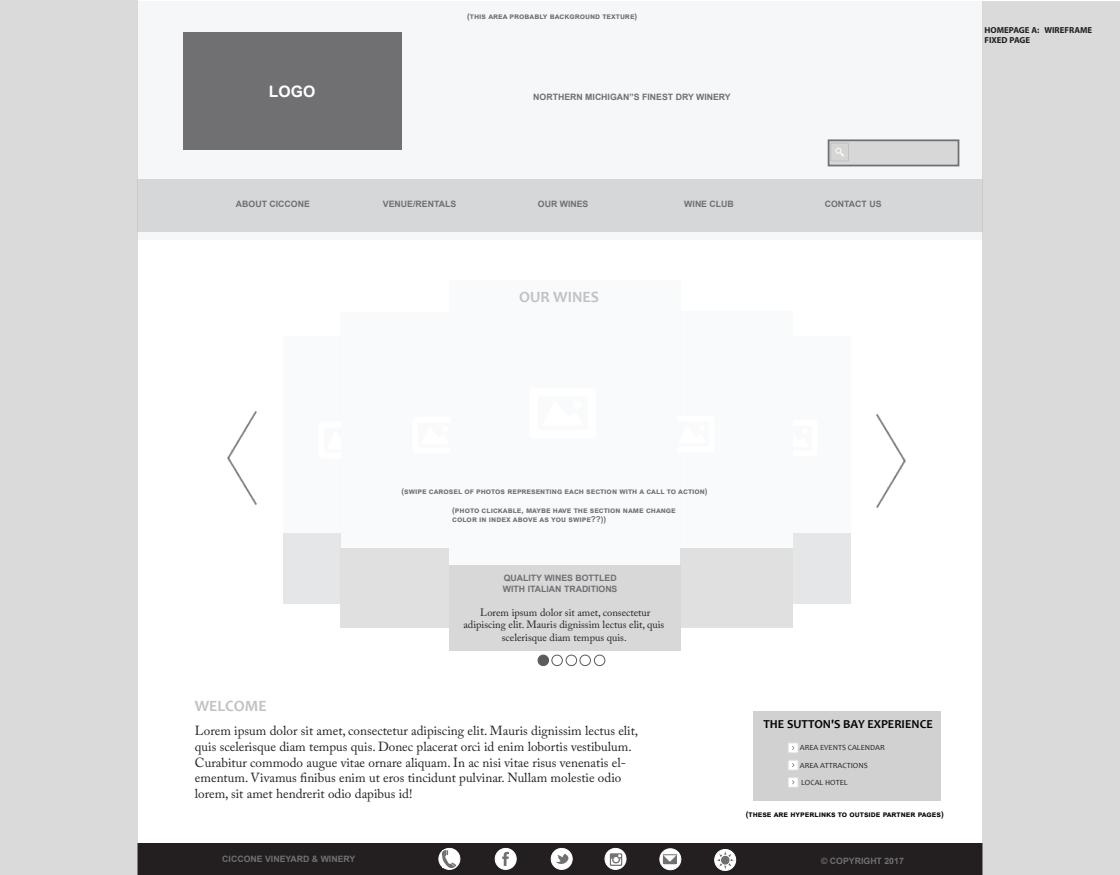
<style>
.page{position:relative;width:1120px;height:875px;background:#fff}
.page>*{position:absolute;margin:0;border:0;box-sizing:border-box;transform-origin:0 0}
.t1{font:700 15.75px "Candara";color:#c2c2c3}
.t2{font:700 15.75px "Arial";color:#fff}
.t3{font:13.12px/15.8px "Adobe Caslon Pro";color:#231f20}
.t4{font:700 12.25px "Candara";color:#040503}
.t5{font:10.5px/12.6px "Adobe Caslon Pro";color:#231f20;text-align:center}
.t6{font:700 8.75px/10.5px "Arial";color:#707073}
.t7{font:700 8.75px/10.5px "Myriad Pro";color:#231f20}
.t8{font:700 8.14px/9.7px "Arial";color:#707073}
.t9{font:700 8.14px "Arial";color:#040503}
.t10{font:7.88px "Candara";color:#231f20}
</style>
<div class="page">
<div style="left:137px;top:1px;width:846px;height:239px;background:#f1f3f4"></div>
<div style="left:137px;top:844px;width:846px;height:31px;background:#231f20"></div>
<div style="left:495px;top:848px;width:21px;height:21px;background:#fff;border-radius:50%"></div>
<div style="left:495px;top:848px;width:22px;height:22px;border:1px solid #fff;border-radius:50%"></div>
<div style="left:551px;top:848px;width:21px;height:21px;background:#fff;border-radius:50%"></div>
<div style="left:551px;top:848px;width:22px;height:22px;border:1px solid #fff;border-radius:50%"></div>
<div style="left:605px;top:848px;width:21px;height:21px;background:#fff;border-radius:50%"></div>
<div style="left:605px;top:848px;width:21px;height:22px;border:1px solid #fff;border-radius:50%"></div>
<svg style="left:439px;top:848px;width:21px;height:21px"></svg>
<div style="left:438px;top:848px;width:22px;height:22px;border:1px solid #fff;border-radius:50%"></div>
<div style="left:660px;top:849px;width:21px;height:21px;background:#fff;border-radius:50%"></div>
<div style="left:659px;top:848px;width:22px;height:22px;border:1px solid #fff;border-radius:50%"></div>
<div style="left:714px;top:849px;width:22px;height:22px;border:1px solid #fff;border-radius:50%"></div>
<img style="left:715px;top:851px;width:19px;height:18px">
<div style="left:340px;top:312px;width:109px;height:316px;background:#f6f7f9"></div>
<div style="left:449px;top:280px;width:232px;height:370px;background:#f6f7f9"></div>
<div style="left:340px;top:548px;width:109px;height:80px;background:#e0e0e1"></div>
<div style="left:449px;top:565px;width:232px;height:85px;background:#d8d8d9"></div>
<div style="left:681px;top:312px;width:112px;height:315px;background:#f6f7f9"></div>
<div style="left:681px;top:548px;width:112px;height:79px;background:#e0e0e1"></div>
<div style="left:793px;top:336px;width:57px;height:268px;background:#f6f7f9"></div>
<div style="left:793px;top:534px;width:57px;height:70px;background:#e5e6e7"></div>
<div style="left:137px;top:179px;width:846px;height:53px;background:#d6d7d8"></div>
<div style="left:983px;top:1px;width:137px;height:874px;background:#dadadb"></div>
<div style="left:828px;top:139px;width:131px;height:27px;background:#d7d7d8;border:2px solid #707073"></div>
<div style="left:183px;top:33px;width:218px;height:117px;background:#707073"></div>
<svg style="left:502px;top:852px;width:7px;height:14px"></svg>
<svg style="left:556px;top:854px;width:12px;height:10px"></svg>
<img style="left:606px;top:852px;width:20px;height:14px">
<svg style="left:830px;top:143px;width:19px;height:18px"></svg>
<div style="left:0;top:1px;width:137px;height:874px;background:#dadadb"></div>
<svg style="left:663px;top:854px;width:14px;height:10px"></svg>
<img style="left:443px;top:850px;width:12px;height:17px">
<div style="left:283px;top:336px;width:57px;height:268px;background:#f6f7f9"></div>
<div style="left:283px;top:534px;width:57px;height:70px;background:#e5e6e7"></div>
<img style="left:227px;top:412px;width:29px;height:92px">
<div style="left:566px;top:655px;width:11px;height:11px;border:1px solid #5a5a5f;border-radius:50%"></div>
<div style="left:580px;top:655px;width:11px;height:11px;border:1px solid #5a5a5f;border-radius:50%"></div>
<div style="left:538px;top:655px;width:11px;height:11px;background:#5a5a5f;border-radius:50%"></div>
<div style="left:538px;top:655px;width:11px;height:11px;border:1px solid #5a5a5f;border-radius:50%"></div>
<div style="left:551px;top:655px;width:12px;height:11px;border:1px solid #5a5a5f;border-radius:50%"></div>
<div style="left:594px;top:655px;width:11px;height:11px;border:1px solid #5a5a5f;border-radius:50%"></div>
<div style="left:754px;top:711px;width:187px;height:90px;background:#d1d1d2"></div>
<img style="left:877px;top:415px;width:28px;height:92px">
<svg style="left:788px;top:743px;width:10px;height:10px"></svg>
<div style="left:788px;top:742px;width:11px;height:11px;border:1px solid #d9d9d8"></div>
<div style="left:788px;top:760px;width:10px;height:10px;background:#fff"></div>
<div style="left:788px;top:760px;width:11px;height:11px;border:1px solid #d9d9d8"></div>
<svg style="left:788px;top:777px;width:10px;height:10px"></svg>
<div style="left:788px;top:777px;width:11px;height:11px;border:1px solid #d9d9d8"></div>
<p class="t2" style="left:269px;top:80px;width:48px">LOGO</p>
<p class="t8" style="left:467px;top:12px;width:172px">(this area probably background texture)</p>
<p class="t6" style="left:533px;top:92px;width:199px">NORTHERN MICHIGAN”S FINEST DRY WINERY</p>
<p class="t6" style="left:236px;top:199px;width:75px">ABOUT CICCONE</p>
<p class="t6" style="left:383px;top:199px;width:75px">VENUE/RENTALS</p>
<p class="t6" style="left:538px;top:199px;width:52px">OUR WINES</p>
<p class="t6" style="left:684px;top:199px;width:51px">WINE CLUB</p>
<p class="t6" style="left:825px;top:199px;width:58px">CONTACT US</p>
<p class="t1" style="left:519px;top:287px;width:81px">OUR WINES</p>
<p class="t7" style="left:985px;top:24px;width:109px">HOMEPAGE A: WIREFRAME<br>FIXED PAGE</p>
<p class="t8" style="left:401px;top:486px;width:308px">(swipe carosel of photos representing each section with a call to action)</p>
<p class="t8" style="left:452px;top:505px;width:225px">(photo clickable, maybe have the section name change color in index above as you swipe??))</p>
<p class="t6" style="left:503px;top:573px;width:116px">QUALITY WINES BOTTLED<br>WITH ITALIAN TRADITIONS</p>
<p class="t5" style="left:463px;top:606px;width:202px">Lorem ipsum dolor sit amet, consectetur adipiscing elit. Mauris dignissim lectus elit, quis scelerisque diam tempus quis.</p>
<p class="t1" style="left:195px;top:696px;width:73px">WELCOME</p>
<p class="t3" style="left:195px;top:723px;width:445px">Lorem ipsum dolor sit amet, consectetur adipiscing elit. Mauris dignissim lectus elit, quis scelerisque diam tempus quis. Donec placerat orci id enim lobortis vestibulum.<br>Curabitur commodo augue vitae ornare aliquam. In ac nisi vitae risus venenatis el&shy;ementum. Vivamus finibus enim ut eros tincidunt pulvinar. Nullam molestie odio lorem, sit amet hendrerit odio dapibus id!</p>
<p class="t4" style="left:764px;top:717px;width:171px">THE SUTTON'S BAY EXPERIENCE</p>
<p class="t10" style="left:800px;top:743px;width:87px">AREA EVENTS CALENDAR</p>
<p class="t10" style="left:800px;top:760px;width:69px">AREA ATTRACTIONS</p>
<p class="t10" style="left:801px;top:778px;width:48px">LOCAL HOTEL</p>
<p class="t9" style="left:746px;top:808px;width:199px">(these are hyperlinks to outside partner pages)</p>
<p class="t6" style="left:222px;top:854px;width:135px">CICCONE VINEYARD &amp; WINERY</p>
<p class="t6" style="left:821px;top:856px;width:84px">© COPYRIGHT 2017</p>
</div>
